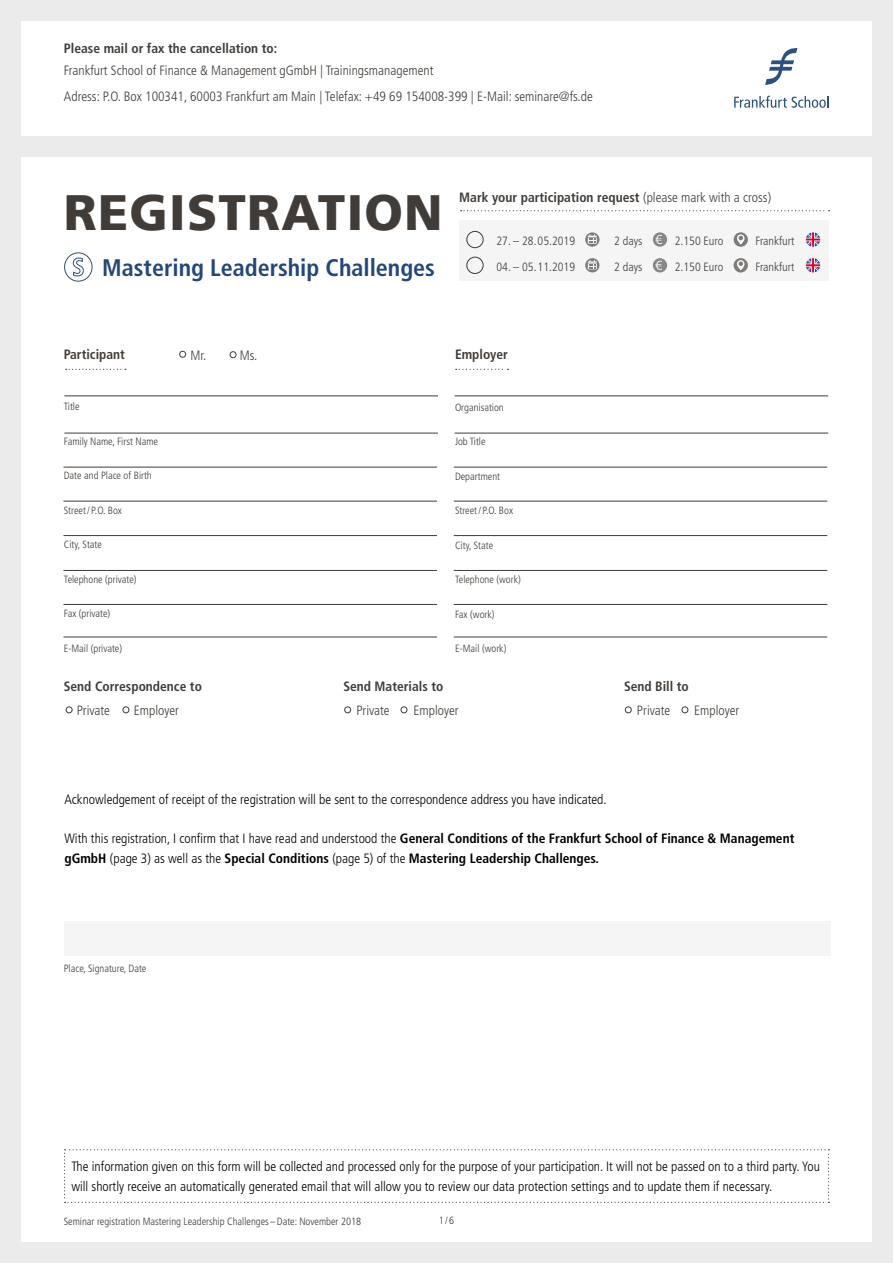
<style>
.page{position:relative;width:893px;height:1263px;background:#ebebeb}
.page>*{position:absolute;margin:0;border:0;box-sizing:border-box;transform-origin:0 0}
.t1{font:900 49.5px "Frutiger LT Arabic 75";letter-spacing:.025em;color:#413c38}
.t2{font:700 condensed 24px "Frutiger LT Std";color:#244779}
.t3{font:300 condensed 13.5px/19.5px "Frutiger LT Std";color:#000}
.t4{font:300 condensed 13.5px/25.5px "Frutiger LT Std";color:#413c38}
.t5{font:700 condensed 13.5px/19.5px "Frutiger LT Std";color:#000}
.t6{font:700 condensed 13.5px "Frutiger LT Std";color:#413c38}
.t7{font:300 condensed 12px "Frutiger LT Std";color:#413c38}
.t8{font:300 condensed 10.5px "Frutiger LT Std";color:#413c38}
.t9{font:300 condensed 10.5px "Frutiger LT Std";color:#3b3b3a}
.s1{font-weight:300}
</style>
<div class="page">
<div style="left:21px;top:157px;width:851px;height:1085px;background:#fff"></div>
<div style="left:21px;top:21px;width:851px;height:115px;background:#fff"></div>
<hr style="left:64px;top:396px;width:374px;height:1px;background:#413c38">
<hr style="left:455px;top:396px;width:373px;height:1px;background:#413c38">
<hr style="left:64px;top:433px;width:374px;height:1px;background:#413c38">
<hr style="left:455px;top:433px;width:373px;height:1px;background:#413c38">
<hr style="left:63px;top:467px;width:374px;height:1px;background:#413c38">
<hr style="left:454px;top:467px;width:373px;height:1px;background:#413c38">
<hr style="left:63px;top:501px;width:374px;height:1px;background:#413c38">
<hr style="left:454px;top:501px;width:373px;height:1px;background:#413c38">
<hr style="left:63px;top:535px;width:374px;height:1px;background:#413c38">
<hr style="left:454px;top:535px;width:373px;height:1px;background:#413c38">
<hr style="left:63px;top:570px;width:374px;height:1px;background:#413c38">
<hr style="left:454px;top:570px;width:373px;height:1px;background:#413c38">
<hr style="left:63px;top:604px;width:374px;height:1px;background:#413c38">
<hr style="left:454px;top:604px;width:373px;height:1px;background:#413c38">
<hr style="left:63px;top:637px;width:374px;height:1px;background:#413c38">
<hr style="left:454px;top:637px;width:373px;height:1px;background:#413c38">
<svg style="left:66px;top:707px;width:6px;height:6px"></svg>
<svg style="left:123px;top:707px;width:6px;height:6px"></svg>
<svg style="left:401px;top:707px;width:6px;height:6px"></svg>
<svg style="left:682px;top:707px;width:6px;height:6px"></svg>
<div style="left:344px;top:707px;width:7px;height:6px;border:1px solid #413c38;border-radius:50%"></div>
<svg style="left:625px;top:707px;width:6px;height:6px"></svg>
<svg style="left:66px;top:369px;width:60px;height:1px"></svg>
<svg style="left:456px;top:369px;width:52px;height:1px"></svg>
<div style="left:179px;top:351px;width:7px;height:6px;border:1px solid #413c38;border-radius:50%"></div>
<div style="left:230px;top:351px;width:6px;height:7px;border:1px solid #413c38;border-radius:50%"></div>
<div style="left:64px;top:252px;width:28px;height:30px;border:1px solid #314d78;border-radius:50%"></div>
<svg style="left:73px;top:257px;width:11px;height:20px"></svg>
<div style="left:64px;top:921px;width:766px;height:34px;background:#f5f5f5"></div>
<svg style="left:64px;top:1149px;width:765px;height:54px"></svg>
<svg style="left:765px;top:48px;width:32px;height:37px"></svg>
<svg style="left:734px;top:96px;width:95px;height:12px"></svg>
<div style="left:459px;top:220px;width:370px;height:60px;background:#f5f5f5"></div>
<div style="left:466px;top:231px;width:17px;height:17px;border:1px solid #413c38;border-radius:50%"></div>
<svg style="left:585px;top:232px;width:14px;height:15px"></svg>
<svg style="left:653px;top:232px;width:14px;height:15px"></svg>
<svg style="left:734px;top:232px;width:14px;height:15px"></svg>
<svg style="left:737px;top:234px;width:7px;height:10px"></svg>
<svg style="left:738px;top:236px;width:5px;height:4px"></svg>
<svg style="left:806px;top:232px;width:14px;height:15px"></svg>
<div style="left:466px;top:257px;width:17px;height:17px;border:1px solid #413c38;border-radius:50%"></div>
<svg style="left:585px;top:258px;width:14px;height:14px"></svg>
<svg style="left:653px;top:258px;width:14px;height:14px"></svg>
<svg style="left:734px;top:258px;width:14px;height:15px"></svg>
<svg style="left:737px;top:260px;width:7px;height:10px"></svg>
<svg style="left:738px;top:261px;width:5px;height:5px"></svg>
<svg style="left:806px;top:258px;width:14px;height:14px"></svg>
<svg style="left:461px;top:210px;width:369px;height:1px"></svg>
<p class="t6" style="left:64px;top:40px;width:215px">Please mail or fax the cancellation to:</p>
<p class="t4" style="left:64px;top:58px;width:530px">Frankfurt School of Finance &amp; Management gGmbH | Trainingsmanagement<br>Adress: P.O. Box 100341, 60003 Frankfurt am Main | Telefax: +49 69 154008-399 | E-Mail: seminare@fs.de</p>
<h1 class="t1" style="left:64px;top:184px;width:380px">REGISTRATION</h1>
<h2 class="t2" style="left:102px;top:253px;width:334px">Mastering Leadership Challenges</h2>
<p class="t6" style="left:459px;top:189px;width:313px">Mark your participation request <span class="s1">(please mark with a cross)</span></p>
<p class="t7" style="left:496px;top:234px;width:80px">27. – 28.05.2019</p>
<p class="t7" style="left:614px;top:234px;width:30px">2 days</p>
<p class="t7" style="left:675px;top:234px;width:50px">2.150 Euro</p>
<p class="t7" style="left:756px;top:234px;width:40px">Frankfurt</p>
<p class="t7" style="left:496px;top:260px;width:80px">04. – 05.11.2019</p>
<p class="t7" style="left:614px;top:260px;width:30px">2 days</p>
<p class="t7" style="left:675px;top:260px;width:50px">2.150 Euro</p>
<p class="t7" style="left:756px;top:260px;width:40px">Frankfurt</p>
<p class="t6" style="left:64px;top:347px;width:63px">Participant</p>
<p class="t6" style="left:455px;top:347px;width:55px">Employer</p>
<p class="t8" style="left:64px;top:400px;width:17px">Title</p>
<p class="t8" style="left:64px;top:435px;width:96px">Family Name, First Name</p>
<p class="t8" style="left:64px;top:469px;width:90px">Date and Place of Birth</p>
<p class="t8" style="left:64px;top:504px;width:60px">Street/ P.O. Box</p>
<p class="t8" style="left:64px;top:538px;width:40px">City, State</p>
<p class="t8" style="left:64px;top:573px;width:74px">Telephone (private)</p>
<p class="t8" style="left:64px;top:607px;width:48px">Fax (private)</p>
<p class="t8" style="left:64px;top:642px;width:60px">E-Mail (private)</p>
<p class="t4" style="left:191px;top:343px;width:17px">Mr.</p>
<p class="t4" style="left:240px;top:343px;width:19px">Ms.</p>
<p class="t8" style="left:455px;top:401px;width:50px">Organisation</p>
<p class="t8" style="left:455px;top:436px;width:32px">Job Title</p>
<p class="t8" style="left:455px;top:470px;width:47px">Department</p>
<p class="t8" style="left:455px;top:505px;width:60px">Street/ P.O. Box</p>
<p class="t8" style="left:455px;top:539px;width:40px">City, State</p>
<p class="t8" style="left:455px;top:574px;width:67px">Telephone (work)</p>
<p class="t8" style="left:455px;top:608px;width:41px">Fax (work)</p>
<p class="t8" style="left:455px;top:643px;width:53px">E-Mail (work)</p>
<p class="t6" style="left:64px;top:678px;width:140px">Send Correspondence to</p>
<p class="t4" style="left:77px;top:698px;width:35px">Private</p>
<p class="t4" style="left:134px;top:698px;width:47px">Employer</p>
<p class="t6" style="left:343px;top:678px;width:102px">Send Materials to</p>
<p class="t4" style="left:356px;top:698px;width:35px">Private</p>
<p class="t4" style="left:414px;top:698px;width:47px">Employer</p>
<p class="t6" style="left:624px;top:678px;width:66px">Send Bill to</p>
<p class="t4" style="left:637px;top:698px;width:35px">Private</p>
<p class="t4" style="left:694px;top:698px;width:47px">Employer</p>
<p class="t3" style="left:64px;top:790px;width:544px">Acknowledgement of receipt of the registration will be sent to the correspondence address you have indicated.</p>
<p class="t5" style="left:64px;top:829px;width:731px"><span class="s1">With this registration, I confirm that I have read and understood the</span> General Conditions of the Frankfurt School of Finance &amp; Management gGmbH <span class="s1">(page 3) as well as the</span> Special Conditions <span class="s1">(page 5) of the</span> Mastering Leadership Challenges.</p>
<p class="t8" style="left:64px;top:962px;width:84px">Place, Signature, Date</p>
<p class="t3" style="left:71px;top:1157px;width:750px">The information given on this form will be collected and processed only for the purpose of your participation. It will not be passed on to a third party. You will shortly receive an automatically generated email that will allow you to review our data protection settings and to update them if necessary.</p>
<p class="t9" style="left:64px;top:1215px;width:299px">Seminar registration Mastering Leadership Challenges –Date: November 2018</p>
<p class="t8" style="left:439px;top:1214px;width:17px">1/6</p>
</div>
